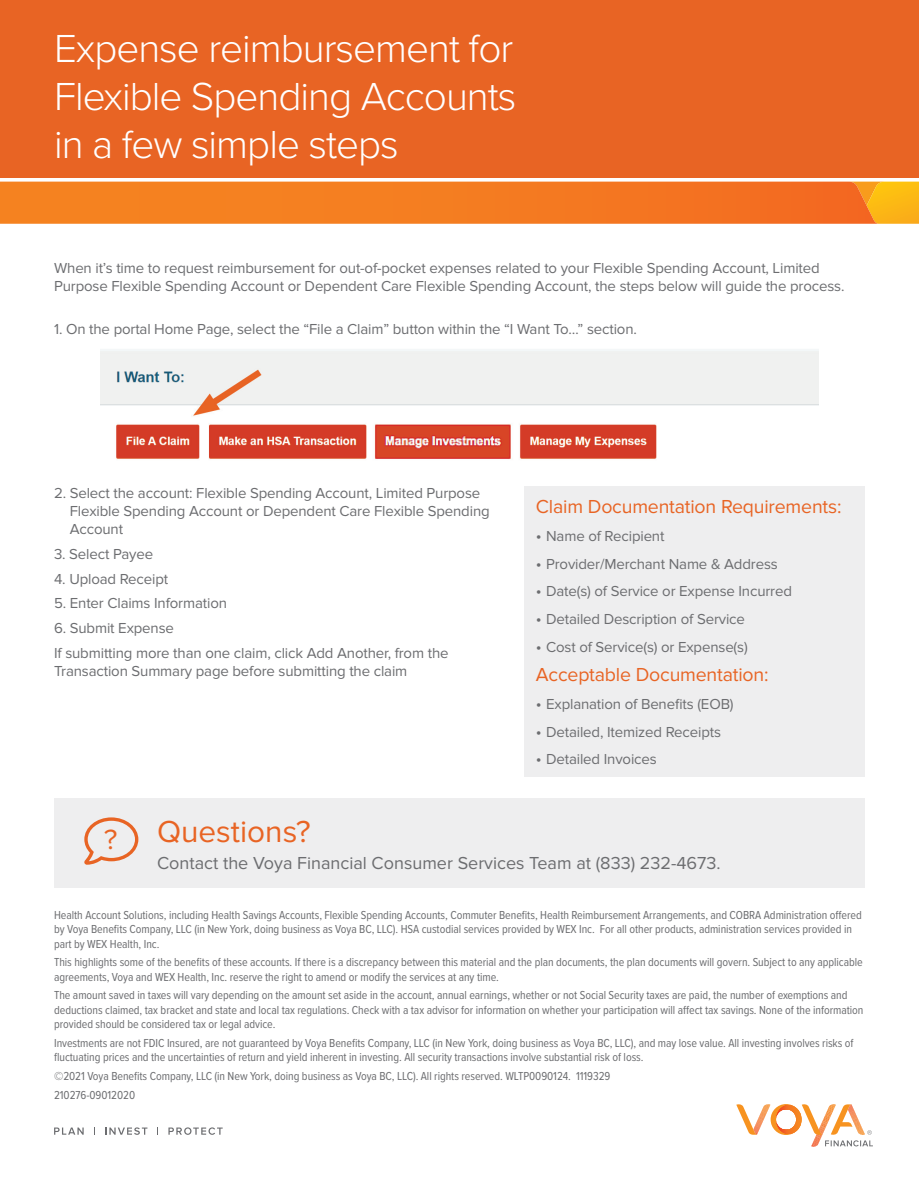
<style>
.page{position:relative;width:919px;height:1189px;background:#fff}
.page>*{position:absolute;margin:0;border:0;box-sizing:border-box;transform-origin:0 0}
.t1{font:300 40.5px/48px "Proxima Nova";letter-spacing:-.025em;color:#fff;text-align:justify}
.t2{font:31.5px "Proxima Nova";color:#e86424}
.t3{font:28.8px "Proxima Nova";color:#e86424}
.t4{font:19.5px "Proxima Nova";letter-spacing:-.01em;color:#e86424}
.t5{font:18px "Proxima Nova";color:#6c6d70}
.t6{font:15px/18px "Proxima Nova";letter-spacing:-.01em;color:#6c6d70}
.t7{font:12px/14.4px "Proxima Nova Cond";letter-spacing:-.005em;color:#6c6d70}
.s1{font-size:16.5px}
</style>
<div class="page">
<div style="left:0;top:0;width:918px;height:250px;background:#e86424"></div>
<div style="left:0;top:178px;width:918px;height:380px;background:#fff"></div>
<img style="left:101px;top:349px;width:716px;height:110px">
<div style="left:523px;top:485px;width:341px;height:291px;background:#eeeeef"></div>
<div style="left:54px;top:798px;width:810px;height:90px;background:#eeeeef"></div>
<svg style="left:84px;top:817px;width:54px;height:47px"></svg>
<svg style="left:0;top:181px;width:918px;height:43px;background:#f47f24"></svg>
<svg style="left:736px;top:1104px;width:136px;height:42px"></svg>
<svg style="left:54px;top:1127px;width:30px;height:7px"></svg>
<svg style="left:105px;top:1127px;width:42px;height:7px"></svg>
<svg style="left:168px;top:1127px;width:54px;height:7px"></svg>
<h1 class="t1" style="left:54px;top:22px;width:464px">Expense reimbursement for Flexible Spending Accounts in a few simple steps</h1>
<p class="t6" style="left:54px;top:259px;width:791px">When it’s time to request reimbursement for out-of-pocket expenses related to your Flexible Spending Account, Limited<br>Purpose Flexible Spending Account or Dependent Care Flexible Spending Account, the steps below will guide the process.</p>
<p class="t6" style="left:54px;top:320px;width:584px">1. On the portal Home Page, select the “File a Claim” button within the “I Want To…” section.</p>
<p class="t6" style="left:70px;top:484px;width:421px;text-indent:-16px">2. Select the account: Flexible Spending Account, Limited Purpose<br>Flexible Spending Account or Dependent Care Flexible Spending<br>Account</p>
<p class="t6" style="left:54px;top:545px;width:100px">3. Select Payee</p>
<p class="t6" style="left:54px;top:569px;width:116px">4. Upload Receipt</p>
<p class="t6" style="left:54px;top:594px;width:174px">5. Enter Claims Information</p>
<p class="t6" style="left:54px;top:615px;width:396px;line-height:24.8px">6. Submit Expense<br>If submitting more than one claim, click Add Another, from the</p>
<p class="t6" style="left:54px;top:662px;width:354px">Transaction Summary page before submitting the claim</p>
<h3 class="t4" style="left:535px;top:495px;width:307px">Claim Documentation Requirements:</h3>
<p class="t6" style="left:535px;top:527px;width:130px"><span class="s1">•</span> Name of Recipient</p>
<p class="t6" style="left:535px;top:554px;width:243px"><span class="s1">•</span> Provider/Merchant Name &amp; Address</p>
<p class="t6" style="left:535px;top:582px;width:257px"><span class="s1">•</span> Date(s) of Service or Expense Incurred</p>
<p class="t6" style="left:535px;top:610px;width:210px"><span class="s1">•</span> Detailed Description of Service</p>
<p class="t6" style="left:535px;top:638px;width:213px"><span class="s1">•</span> Cost of Service(s) or Expense(s)</p>
<h3 class="t4" style="left:535px;top:663px;width:234px">Acceptable Documentation:</h3>
<p class="t6" style="left:535px;top:695px;width:199px"><span class="s1">•</span> Explanation of Benefits (EOB)</p>
<p class="t6" style="left:535px;top:722px;width:186px"><span class="s1">•</span> Detailed, Itemized Receipts</p>
<p class="t6" style="left:535px;top:750px;width:122px"><span class="s1">•</span> Detailed Invoices</p>
<h3 class="t3" style="left:104px;top:822px;width:15px">?</h3>
<h2 class="t2" style="left:157px;top:813px;width:155px">Questions?</h2>
<h3 class="t5" style="left:157px;top:852px;width:565px">Contact the Voya Financial Consumer Services Team at (833) 232-4673.</h3>
<p class="t7" style="left:54px;top:906px;width:809px">Health Account Solutions, including Health Savings Accounts, Flexible Spending Accounts, Commuter Benefits, Health Reimbursement Arrangements, and COBRA Administration offered by Voya Benefits Company, LLC (in New York, doing business as Voya BC, LLC). HSA custodial services provided by WEX Inc. For all other products, administration services provided in part by WEX Health, Inc.</p>
<p class="t7" style="left:54px;top:954px;width:809px">This highlights some of the benefits of these accounts. If there is a discrepancy between this material and the plan documents, the plan documents will govern. Subject to any applicable agreements, Voya and WEX Health, Inc. reserve the right to amend or modify the services at any time.</p>
<p class="t7" style="left:54px;top:987px;width:810px">The amount saved in taxes will vary depending on the amount set aside in the account, annual earnings, whether or not Social Security taxes are paid, the number of exemptions and deductions claimed, tax bracket and state and local tax regulations. Check with a tax advisor for information on whether your participation will affect tax savings. None of the information provided should be considered tax or legal advice.</p>
<p class="t7" style="left:54px;top:1035px;width:800px">Investments are not FDIC Insured, are not guaranteed by Voya Benefits Company, LLC (in New York, doing business as Voya BC, LLC), and may lose value. All investing involves risks of fluctuating prices and the uncertainties of return and yield inherent in investing. All security transactions involve substantial risk of loss.</p>
<p class="t7" style="left:54px;top:1065px;width:557px;line-height:18.8px">©2021 Voya Benefits Company, LLC (in New York, doing business as Voya BC, LLC). All rights reserved. WLTP0090124. 1119329<br>210276-09012020</p>
</div>
